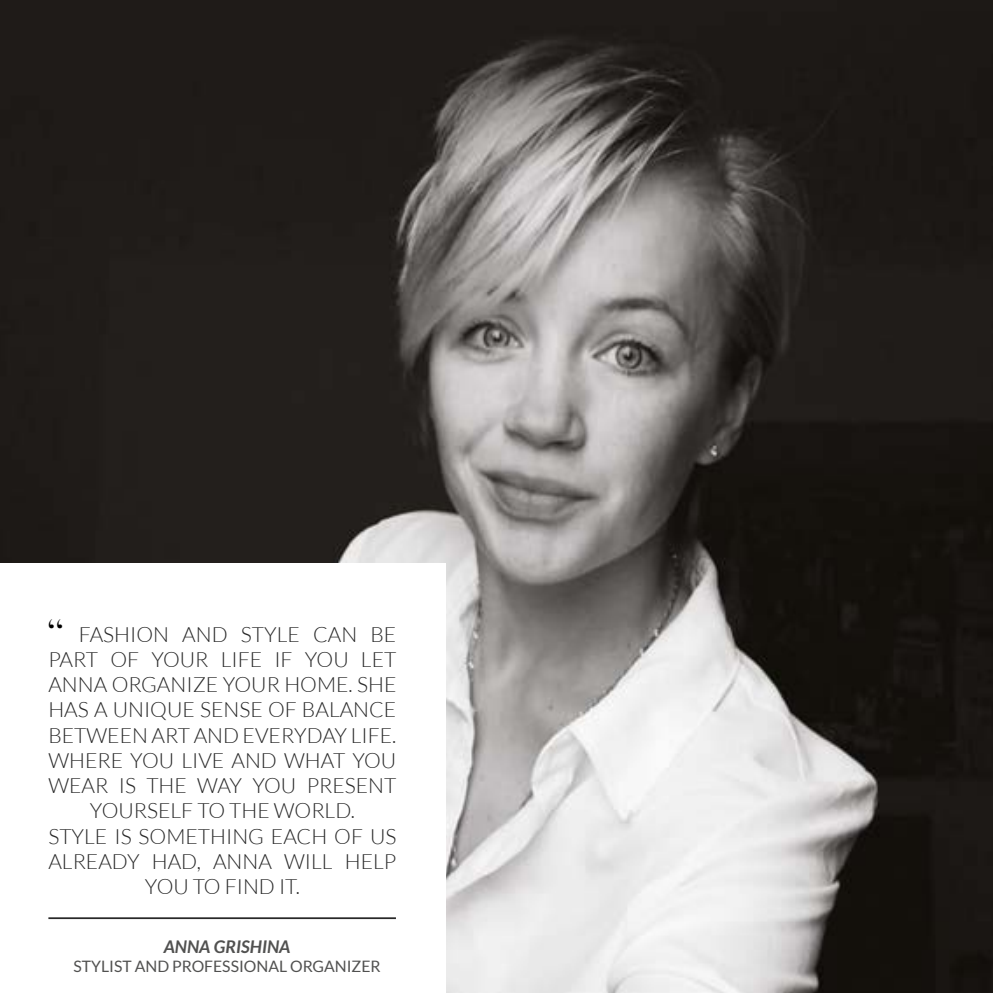
<style>
.page{position:relative;width:993px;height:993px;background:#fff}
.page>*{position:absolute;margin:0;border:0;box-sizing:border-box;transform-origin:0 0}
.t1{font:300 21px/25.2px "Lato";color:#282828;text-align:center}
.t2{font:italic 700 17.5px "Lato";color:#515150}
.t3{font:15.75px "Lato";color:#515150}
.s1{font-family:"Cormorant";font-weight:700;font-size:35px;color:#000}
</style>
<div class="page">
<img style="left:0;top:0;width:992px;height:992px">
<div style="left:0;top:563px;width:445px;height:429px;background:#fff"></div>
<hr style="left:48px;top:917px;width:348px;height:1px;background:#282828">
<p class="t1" style="left:48px;top:621px;width:349px"><span class="s1">‘‘</span> FASHION AND STYLE CAN BE<br>PART OF YOUR LIFE IF YOU LET<br>ANNA ORGANIZE YOUR HOME. SHE<br>HAS A UNIQUE SENSE OF BALANCE<br>BETWEEN ART AND EVERYDAY LIFE.<br>WHERE YOU LIVE AND WHAT YOU<br>WEAR IS THE WAY YOU PRESENT<br>YOURSELF TO THE WORLD.<br>STYLE IS SOMETHING EACH OF US<br>ALREADY HAD, ANNA WILL HELP<br>YOU TO FIND IT.</p>
<p class="t2" style="left:164px;top:936px;width:128px">ANNA GRISHINA</p>
<p class="t3" style="left:73px;top:957px;width:309px">STYLIST AND PROFESSIONAL ORGANIZER</p>
</div>
